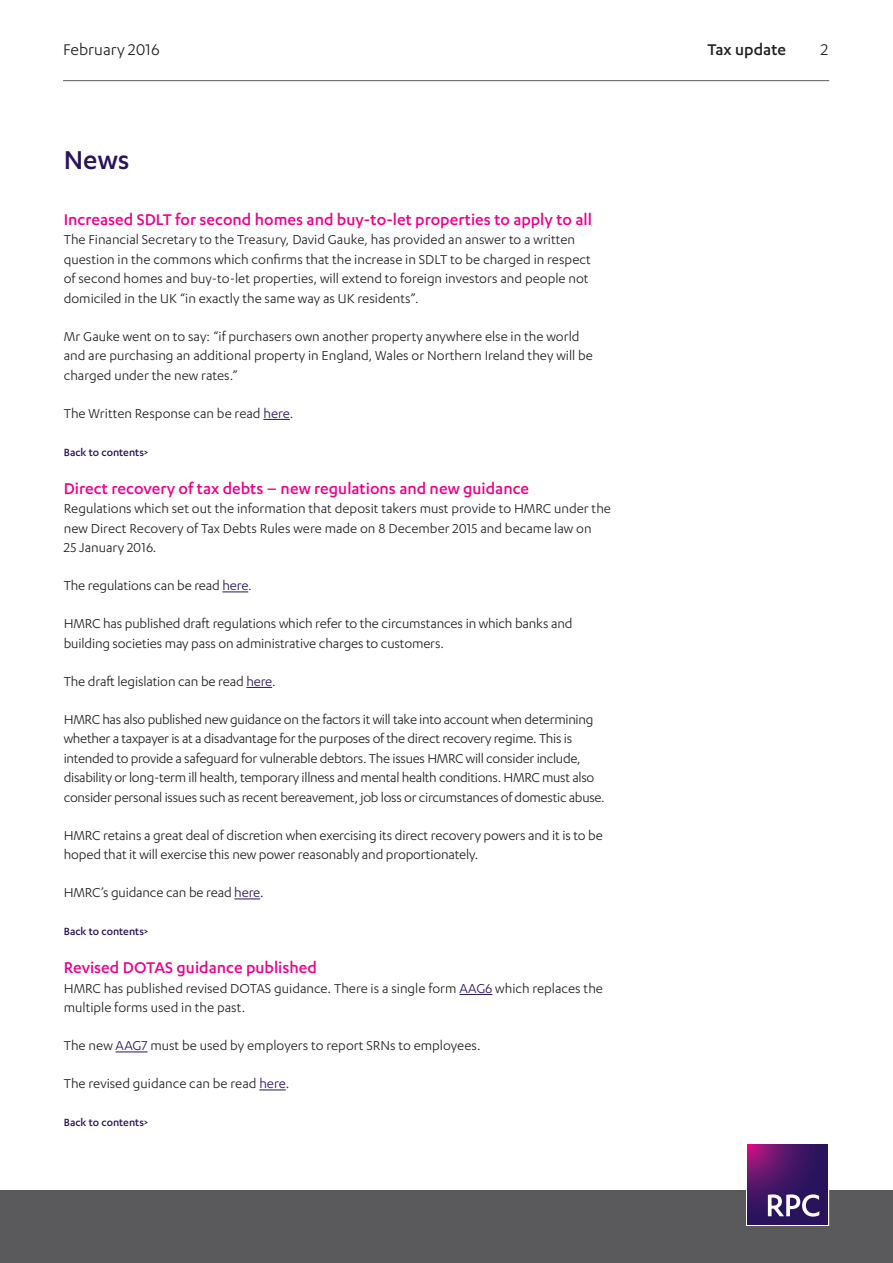
<style>
.page{position:relative;width:893px;height:1263px;background:#fff}
.page>*{position:absolute;margin:0;border:0;box-sizing:border-box;transform-origin:0 0}
.Heading_1{font:500 30px "Karbon";color:#29135d}
.Heading_2__pink{font:500 18px "Karbon";color:#ed028c}
.Page_header{font:18px "Karbon";color:#231f20}
.Page_header-2{font:500 18px "Karbon";color:#231f20}
.Body{font:15px/19.5px "Karbon";letter-spacing:-.01em;color:#231f20}
.Body-2{font:500 12px "Karbon";color:#29135d}
.s1{color:#29135d}
</style>
<div class="page">
<hr style="left:63px;top:80px;width:766px;height:1px;background:#5a5a5d">
<div style="left:0;top:1191px;width:893px;height:72px;background:#5a5a5d"></div>
<div style="left:746px;top:1143px;width:83px;height:83px;border:1px solid #fff"></div>
<svg style="left:748px;top:1144px;width:80px;height:80px;background:#461565"></svg>
<svg style="left:768px;top:1194px;width:51px;height:22px"></svg>
<svg style="left:263px;top:419px;width:27px;height:1px"></svg>
<svg style="left:222px;top:591px;width:26px;height:1px"></svg>
<svg style="left:246px;top:687px;width:26px;height:1px"></svg>
<svg style="left:234px;top:898px;width:26px;height:1px"></svg>
<hr style="left:459px;top:994px;width:33px;height:1px;background:#29135d">
<hr style="left:116px;top:1051px;width:32px;height:1px;background:#29135d">
<svg style="left:259px;top:1089px;width:27px;height:1px"></svg>
<p class="Page_header" style="left:63px;top:39px;width:98px">February 2016</p>
<p class="Page_header-2" style="left:707px;top:39px;width:80px">Tax update</p>
<p class="Page_header" style="left:821px;top:39px;width:9px">2</p>
<p class="Heading_1" style="left:64px;top:143px;width:67px">News</p>
<p class="Heading_2__pink" style="left:64px;top:209px;width:530px">Increased SDLT for second homes and buy-to-let properties to apply to all</p>
<p class="Body" style="left:64px;top:230px;width:529px">The Financial Secretary to the Treasury, David Gauke, has provided an answer to a written question in the commons which confirms that the increase in SDLT to be charged in respect of second homes and buy-to-let properties, will extend to foreign investors and people not domiciled in the UK “in exactly the same way as UK residents”.</p>
<p class="Body" style="left:64px;top:326px;width:531px">Mr Gauke went on to say: “if purchasers own another property anywhere else in the world and are purchasing an additional property in England, Wales or Northern Ireland they will be charged under the new rates.”</p>
<p class="Body" style="left:64px;top:403px;width:231px">The Written Response can be read <span class="s1">here</span>.</p>
<p class="Body-2" style="left:64px;top:445px;width:86px">Back to contents&gt;</p>
<p class="Heading_2__pink" style="left:64px;top:478px;width:467px">Direct recovery of tax debts – new regulations and new guidance</p>
<p class="Body" style="left:64px;top:499px;width:549px">Regulations which set out the information that deposit takers must provide to HMRC under the new Direct Recovery of Tax Debts Rules were made on 8 December 2015 and became law on<br>25 January 2016.</p>
<p class="Body" style="left:64px;top:576px;width:190px">The regulations can be read <span class="s1">here</span>.</p>
<p class="Body" style="left:64px;top:614px;width:510px">HMRC has published draft regulations which refer to the circumstances in which banks and building societies may pass on administrative charges to customers.</p>
<p class="Body" style="left:64px;top:671px;width:213px">The draft legislation can be read <span class="s1">here</span>.</p>
<p class="Body" style="left:64px;top:709px;width:542px">HMRC has also published new guidance on the factors it will take into account when determining whether a taxpayer is at a disadvantage for the purposes of the direct recovery regime. This is intended to provide a safeguard for vulnerable debtors. The issues HMRC will consider include, disability or long-term ill health, temporary illness and mental health conditions. HMRC must also consider personal issues such as recent bereavement, job loss or circumstances of domestic abuse.</p>
<p class="Body" style="left:64px;top:825px;width:541px">HMRC retains a great deal of discretion when exercising its direct recovery powers and it is to be hoped that it will exercise this new power reasonably and proportionately.</p>
<p class="Body" style="left:64px;top:883px;width:201px">HMRC’s guidance can be read <span class="s1">here</span>.</p>
<p class="Body-2" style="left:64px;top:925px;width:86px">Back to contents&gt;</p>
<p class="Heading_2__pink" style="left:64px;top:958px;width:255px">Revised DOTAS guidance published</p>
<p class="Body" style="left:64px;top:978px;width:541px">HMRC has published revised DOTAS guidance. There is a single form <span class="s1">AAG6</span> which replaces the multiple forms used in the past.</p>
<p class="Body" style="left:64px;top:1036px;width:418px">The new <span class="s1">AAG7</span> must be used by employers to report SRNs to employees.</p>
<p class="Body" style="left:64px;top:1074px;width:227px">The revised guidance can be read <span class="s1">here</span>.</p>
<p class="Body-2" style="left:64px;top:1116px;width:86px">Back to contents&gt;</p>
</div>
